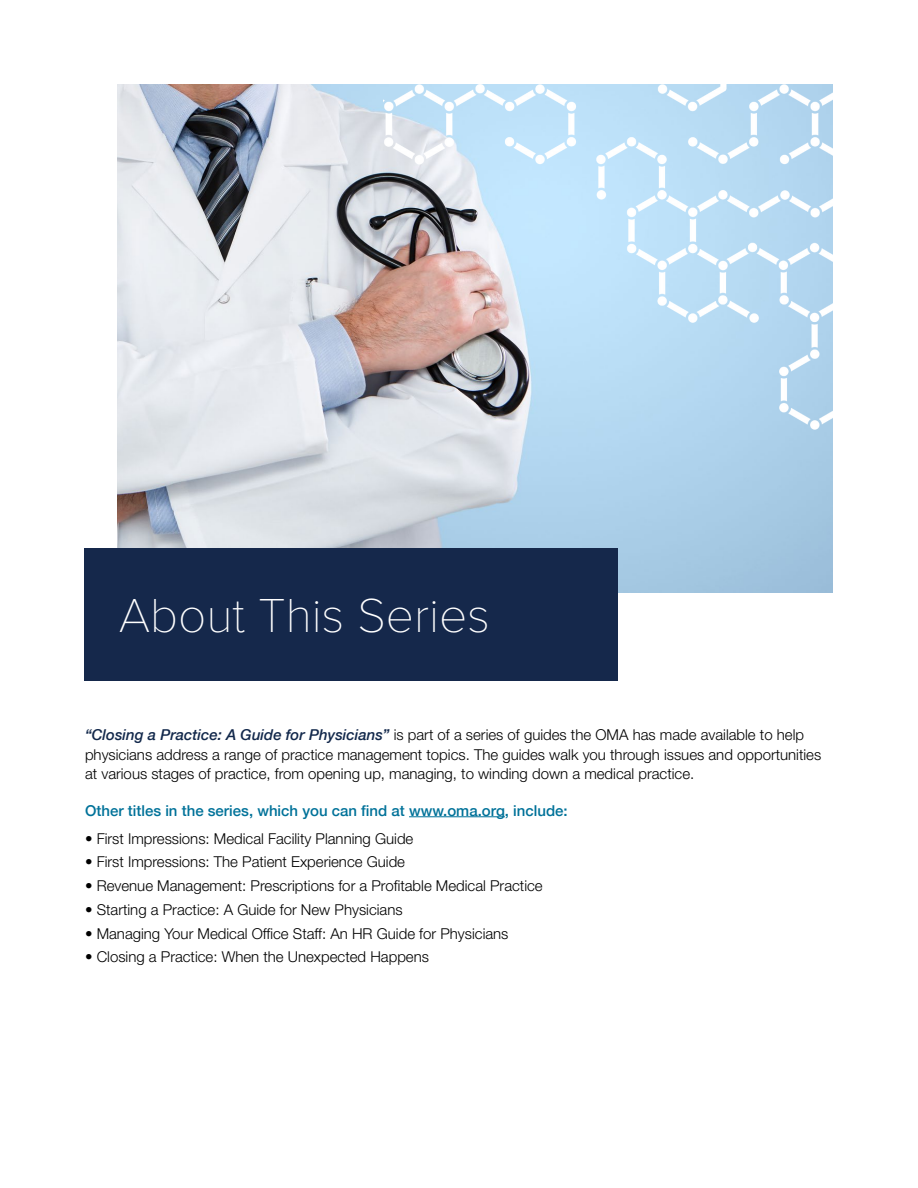
<style>
.page{position:relative;width:918px;height:1188px;background:#fff}
.page>*{position:absolute;margin:0;border:0;box-sizing:border-box;transform-origin:0 0}
.t1{font:100 49.5px "Proxima Nova T";color:#fff}
.t2{font:300 15px/19.5px "Helvetica Neue LT Std";color:#000}
.t3{font:500 15px "Helvetica Neue";color:#007299}
.s1{font-family:"Helvetica Neue";font-weight:500;font-style:italic;color:#12284b}
</style>
<div class="page">
<img style="left:117px;top:85px;width:716px;height:507px">
<hr style="left:409px;top:816px;width:96px;height:1px;background:#007299">
<div style="left:84px;top:548px;width:534px;height:133px;background:#15284b"></div>
<img style="left:384px;top:85px;width:449px;height:355px">
<h1 class="t1" style="left:119px;top:578px;width:373px">About This Series</h1>
<p class="t2" style="left:85px;top:725px;width:738px"><span class="s1">“Closing a Practice: A Guide for Physicians”</span> is part of a series of guides the OMA has made available to help physicians address a range of practice management topics. The guides walk you through issues and opportunities at various stages of practice, from opening up, managing, to winding down a medical practice.</p>
<p class="t3" style="left:85px;top:798px;width:484px">Other titles in the series, which you can find at www.oma.org, include:</p>
<p class="t2" style="left:85px;top:828px;width:330px">• First Impressions: Medical Facility Planning Guide</p>
<p class="t2" style="left:85px;top:852px;width:322px">• First Impressions: The Patient Experience Guide</p>
<p class="t2" style="left:85px;top:876px;width:459px">• Revenue Management: Prescriptions for a Profitable Medical Practice</p>
<p class="t2" style="left:85px;top:899px;width:319px">• Starting a Practice: A Guide for New Physicians</p>
<p class="t2" style="left:85px;top:923px;width:425px">• Managing Your Medical Office Staff: An HR Guide for Physicians</p>
<p class="t2" style="left:85px;top:947px;width:345px">• Closing a Practice: When the Unexpected Happens</p>
</div>
